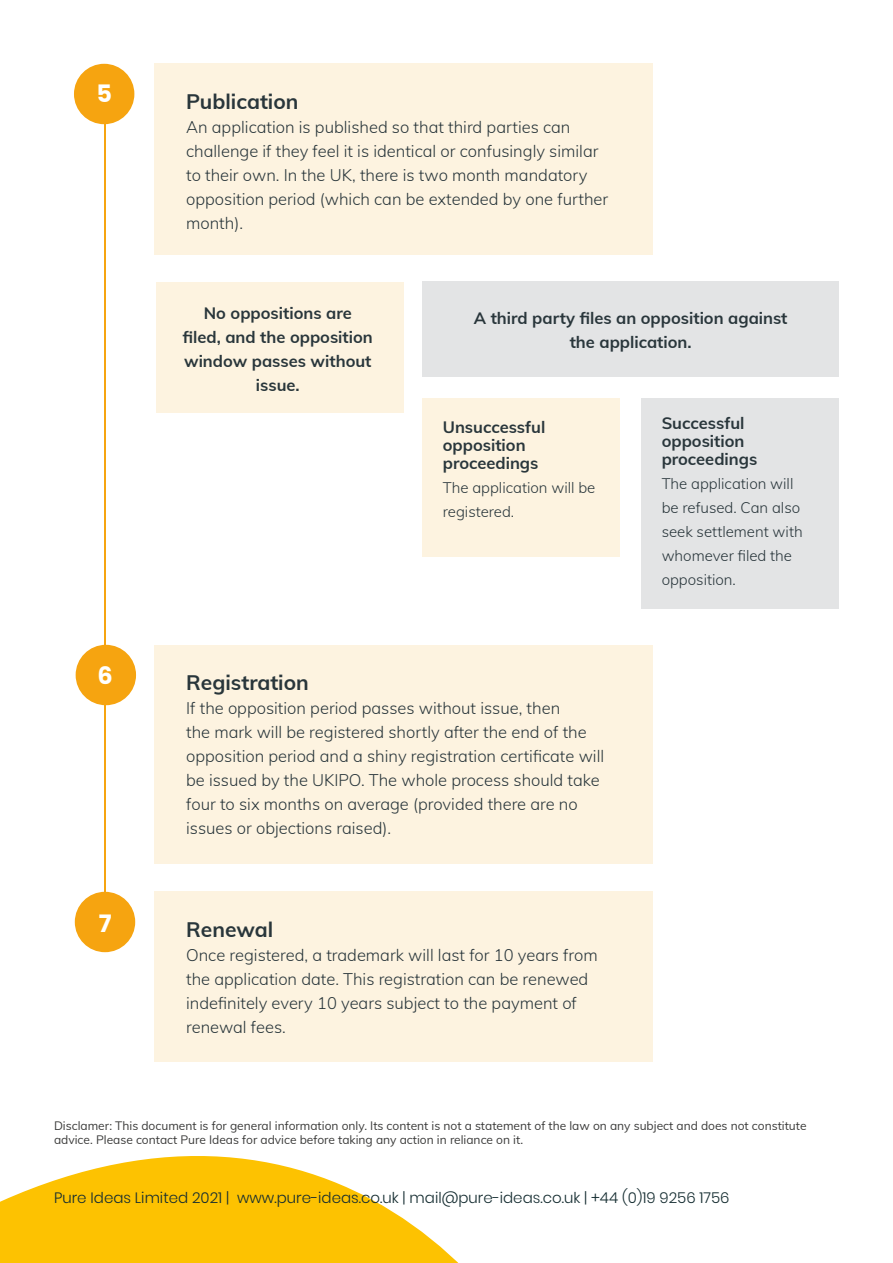
<style>
.page{position:relative;width:893px;height:1263px;background:#fff}
.page>*{position:absolute;margin:0;border:0;box-sizing:border-box;transform-origin:0 0}
.t1{font:700 24px "Poppins";color:#fff}
.t2{font:700 21px "Muli";color:#29363b}
.t3{font:300 16.5px/24px "Muli";color:#29363b}
.t4{font:700 16.5px/24px "Muli";color:#29363b;text-align:center}
.t5{font:300 15px/24px "Muli";color:#29363b}
.t6{font:300 15px "Poppins";color:#142c30}
.t7{font:12px/14.4px "Muli";color:#3c3c3b}
</style>
<div class="page">
<svg style="left:0;top:1156px;width:459px;height:107px;fill:#fdc201"></svg>
<div style="left:154px;top:64px;width:499px;height:191px;background:#fdf3e0"></div>
<div style="left:154px;top:645px;width:499px;height:218px;background:#fdf3e0"></div>
<div style="left:154px;top:892px;width:499px;height:170px;background:#fdf3e0"></div>
<div style="left:156px;top:282px;width:247px;height:130px;background:#fdf3e0"></div>
<div style="left:422px;top:398px;width:198px;height:159px;background:#fdf3e0"></div>
<div style="left:641px;top:398px;width:198px;height:211px;background:#e3e4e5"></div>
<div style="left:422px;top:282px;width:417px;height:95px;background:#e3e4e5"></div>
<hr style="left:104px;top:111px;width:2px;height:807px;background:#f6a410">
<div style="left:74px;top:64px;width:60px;height:60px;background:#f6a410;border-radius:50%"></div>
<div style="left:76px;top:645px;width:60px;height:60px;background:#f6a410;border-radius:50%"></div>
<div style="left:75px;top:892px;width:60px;height:60px;background:#f6a410;border-radius:50%"></div>
<h1 class="t1" style="left:96px;top:79px;width:17px">5</h1>
<h1 class="t1" style="left:98px;top:662px;width:17px">6</h1>
<h1 class="t1" style="left:99px;top:909px;width:14px">7</h1>
<p class="t2" style="left:186px;top:86px;width:114px">Publication</p>
<p class="t3" style="left:186px;top:114px;width:424px">An application is published so that third parties can challenge if they feel it is identical or confusingly similar to their own. In the UK, there is two month mandatory opposition period (which can be extended by one further month).</p>
<p class="t4" style="left:183px;top:300px;width:191px">No oppositions are filed, and the opposition window passes without issue.</p>
<p class="t4" style="left:474px;top:305px;width:315px">A third party files an opposition against the application.</p>
<p class="t4" style="left:443px;top:418px;width:104px;line-height:18px;text-align:left">Unsuccessful opposition proceedings</p>
<p class="t5" style="left:443px;top:475px;width:154px">The application will be registered.</p>
<p class="t4" style="left:662px;top:413px;width:97px;line-height:18px;text-align:left">Successful opposition proceedings</p>
<p class="t5" style="left:662px;top:471px;width:143px">The application will be refused. Can also seek settlement with whomever filed the opposition.</p>
<p class="t2" style="left:186px;top:667px;width:124px">Registration</p>
<p class="t3" style="left:186px;top:695px;width:420px">If the opposition period passes without issue, then<br>the mark will be registered shortly after the end of the opposition period and a shiny registration certificate will be issued by the UKIPO. The whole process should take four to six months on average (provided there are no issues or objections raised).</p>
<p class="t2" style="left:186px;top:914px;width:89px">Renewal</p>
<p class="t3" style="left:186px;top:942px;width:413px">Once registered, a trademark will last for 10 years from the application date. This registration can be renewed indefinitely every 10 years subject to the payment of renewal fees.</p>
<p class="t7" style="left:54px;top:1117px;width:754px">Disclamer: This document is for general information only. Its content is not a statement of the law on any subject and does not constitute advice. Please contact Pure Ideas for advice before taking any action in reliance on it.</p>
<p class="t6" style="left:54px;top:1189px;width:677px">Pure Ideas Limited 2021 | www.pure-ideas.co.uk | mail@pure-ideas.co.uk | +44 (0)19 9256 1756</p>
</div>
